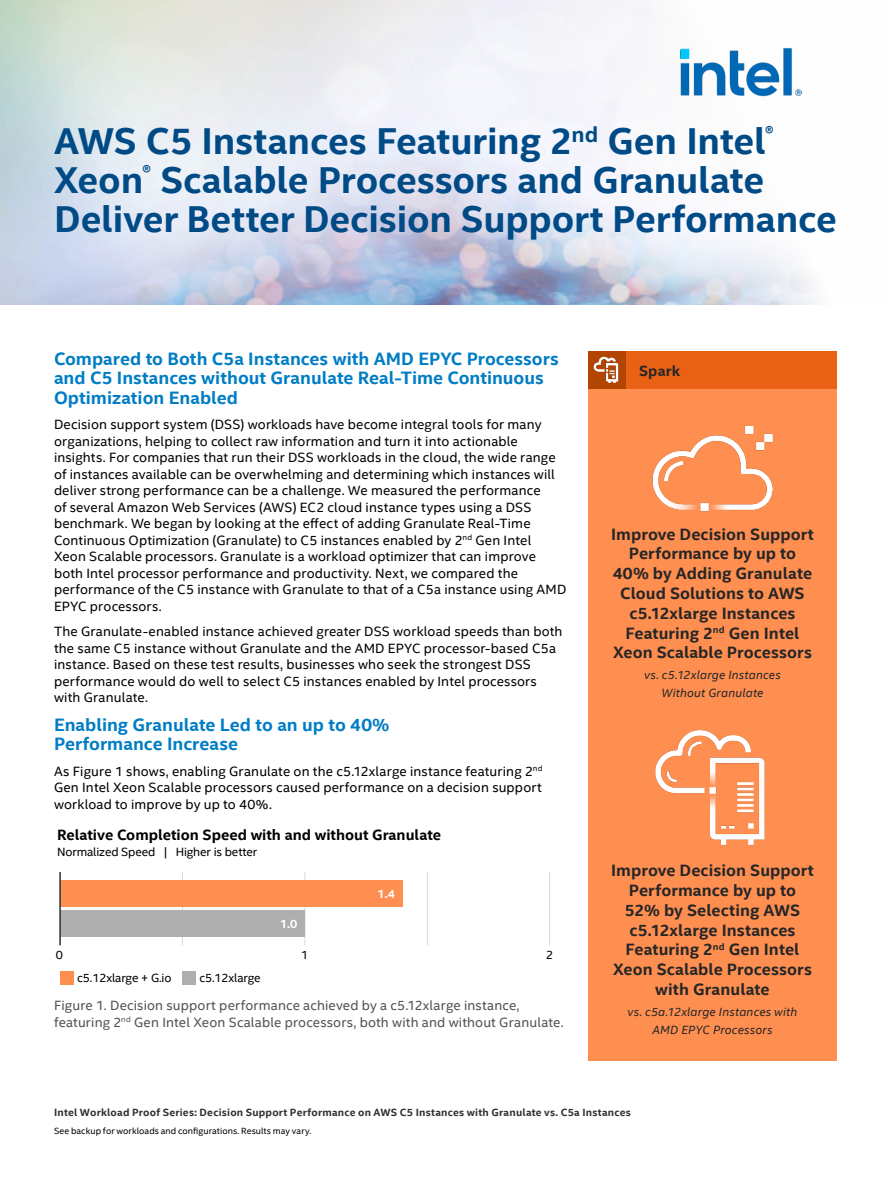
<style>
.page{position:relative;width:891px;height:1188px;background:#fff}
.page>*{position:absolute;margin:0;border:0;box-sizing:border-box;transform-origin:0 0}
.t1{font:700 37.5px/39px "Intel Clear";letter-spacing:-.005em;color:#004a86}
.t2{font:700 18px/19.5px "Intel Clear";color:#007dc5}
.t3{font:700 16.5px/19.8px "Intel Clear";letter-spacing:.005em;color:#262626;text-align:center}
.t4{font:700 15px "Intel Clear";color:#000}
.t5{font:700 14.85px "Intel Clear";letter-spacing:.01em;color:#262626}
.t6{font:13.5px/16.5px "Intel Clear";letter-spacing:.01em;color:#000}
.t7{font:13.5px/16.5px "Intel Clear";letter-spacing:.01em;color:#525252}
.t8{font:italic 12px/18px "Intel Clear";letter-spacing:.015em;color:#262626;text-align:center}
.t9{font:12px "Intel Clear";letter-spacing:-.01em;color:#000}
.t10{font:700 12px "Intel Clear";color:#fff}
.t11{font:700 10.5px "Intel Clear";letter-spacing:.02em;color:#2e2f2f}
.t12{font:9px "Intel Clear";letter-spacing:.005em;color:#000}
</style>
<div class="page">
<img style="left:0;top:0;width:817px;height:305px">
<div style="left:588px;top:389px;width:249px;height:672px;background:#ff8f51"></div>
<img style="left:652px;top:425px;width:121px;height:87px">
<img style="left:655px;top:730px;width:110px;height:116px">
<div style="left:626px;top:351px;width:211px;height:38px;background:#e96115"></div>
<div style="left:588px;top:351px;width:38px;height:38px;background:#b24501"></div>
<img style="left:593px;top:356px;width:26px;height:27px">
<hr style="left:549px;top:872px;width:1px;height:73px;background:#d9d9d9">
<hr style="left:305px;top:872px;width:1px;height:73px;background:#d9d9d9">
<hr style="left:182px;top:872px;width:1px;height:73px;background:#d9d9d9">
<hr style="left:427px;top:872px;width:1px;height:73px;background:#d9d9d9">
<div style="left:60px;top:880px;width:343px;height:27px;background:#ff8f51"></div>
<div style="left:60px;top:910px;width:245px;height:27px;background:#aeaeae"></div>
<div style="left:60px;top:971px;width:14px;height:14px;background:#ff8f51"></div>
<div style="left:182px;top:971px;width:14px;height:14px;background:#aeaeae"></div>
<hr style="left:59px;top:872px;width:2px;height:73px;background:#2e2f2f">
<img style="left:680px;top:48px;width:122px;height:49px">
<h1 class="t1" style="left:54px;top:121px;width:784px">AWS C5 Instances Featuring 2<sup>nd</sup> Gen Intel<sup>®<br></sup>Xeon<sup>®</sup> Scalable Processors and Granulate<br>Deliver Better Decision Support Performance</h1>
<h2 class="t2" style="left:54px;top:348px;width:506px">Compared to Both C5a Instances with AMD EPYC Processors and C5 Instances without Granulate Real-Time Continuous<br>Optimization Enabled</h2>
<p class="t6" style="left:54px;top:416px;width:514px">Decision support system (DSS) workloads have become integral tools for many organizations, helping to collect raw information and turn it into actionable insights. For companies that run their DSS workloads in the cloud, the wide range of instances available can be overwhelming and determining which instances will deliver strong performance can be a challenge. We measured the performance<br>of several Amazon Web Services (AWS) EC2 cloud instance types using a DSS benchmark. We began by looking at the effect of adding Granulate Real-Time Continuous Optimization (Granulate) to C5 instances enabled by 2<sup>nd</sup> Gen Intel Xeon Scalable processors. Granulate is a workload optimizer that can improve both Intel processor performance and productivity. Next, we compared the performance of the C5 instance with Granulate to that of a C5a instance using AMD EPYC processors.</p>
<p class="t6" style="left:54px;top:623px;width:510px">The Granulate-enabled instance achieved greater DSS workload speeds than both the same C5 instance without Granulate and the AMD EPYC processor-based C5a instance. Based on these test results, businesses who seek the strongest DSS performance would do well to select C5 instances enabled by Intel processors with Granulate.</p>
<h2 class="t2" style="left:54px;top:714px;width:337px">Enabling Granulate Led to an up to 40%<br>Performance Increase</h2>
<p class="t6" style="left:54px;top:762px;width:490px;text-align:justify">As Figure 1 shows, enabling Granulate on the c5.12xlarge instance featuring 2<sup>nd </sup>Gen Intel Xeon Scalable processors caused performance on a decision support workload to improve by up to 40%.</p>
<p class="t4" style="left:57px;top:825px;width:386px">Relative Completion Speed with and without Granulate</p>
<p class="t9" style="left:57px;top:843px;width:202px">Normalized Speed | Higher is better</p>
<p class="t10" style="left:280px;top:916px;width:19px">1.0</p>
<p class="t10" style="left:378px;top:886px;width:19px">1.4</p>
<p class="t9" style="left:56px;top:946px;width:9px">0</p>
<p class="t9" style="left:301px;top:946px;width:9px">1</p>
<p class="t9" style="left:546px;top:946px;width:9px">2</p>
<p class="t9" style="left:77px;top:969px;width:96px">c5.12xlarge + G.io</p>
<p class="t9" style="left:199px;top:969px;width:63px">c5.12xlarge</p>
<p class="t7" style="left:54px;top:997px;width:511px">Figure 1. Decision support performance achieved by a c5.12xlarge instance, featuring 2<sup>nd</sup> Gen Intel Xeon Scalable processors, both with and without Granulate.</p>
<p class="t5" style="left:639px;top:360px;width:43px">Spark</p>
<p class="t3" style="left:611px;top:523px;width:204px">Improve Decision Support<br>Performance by up to<br>40% by Adding Granulate<br>Cloud Solutions to AWS c5.12xlarge Instances<br>Featuring 2<sup>nd</sup> Gen Intel<br>Xeon Scalable Processors</p>
<p class="t8" style="left:644px;top:666px;width:138px">vs. c5.12xlarge Instances<br>Without Granulate</p>
<p class="t3" style="left:611px;top:860px;width:204px">Improve Decision Support<br>Performance by up to<br>52% by Selecting AWS c5.12xlarge Instances<br>Featuring 2<sup>nd</sup> Gen Intel<br>Xeon Scalable Processors with Granulate</p>
<p class="t8" style="left:628px;top:1002px;width:171px">vs. c5a.12xlarge Instances with<br>AMD EPYC Processors</p>
<p class="t11" style="left:54px;top:1105px;width:578px">Intel Workload Proof Series: Decision Support Performance on AWS C5 Instances with Granulate vs. C5a Instances</p>
<p class="t12" style="left:54px;top:1125px;width:259px">See backup for workloads and configurations. Results may vary.</p>
</div>
